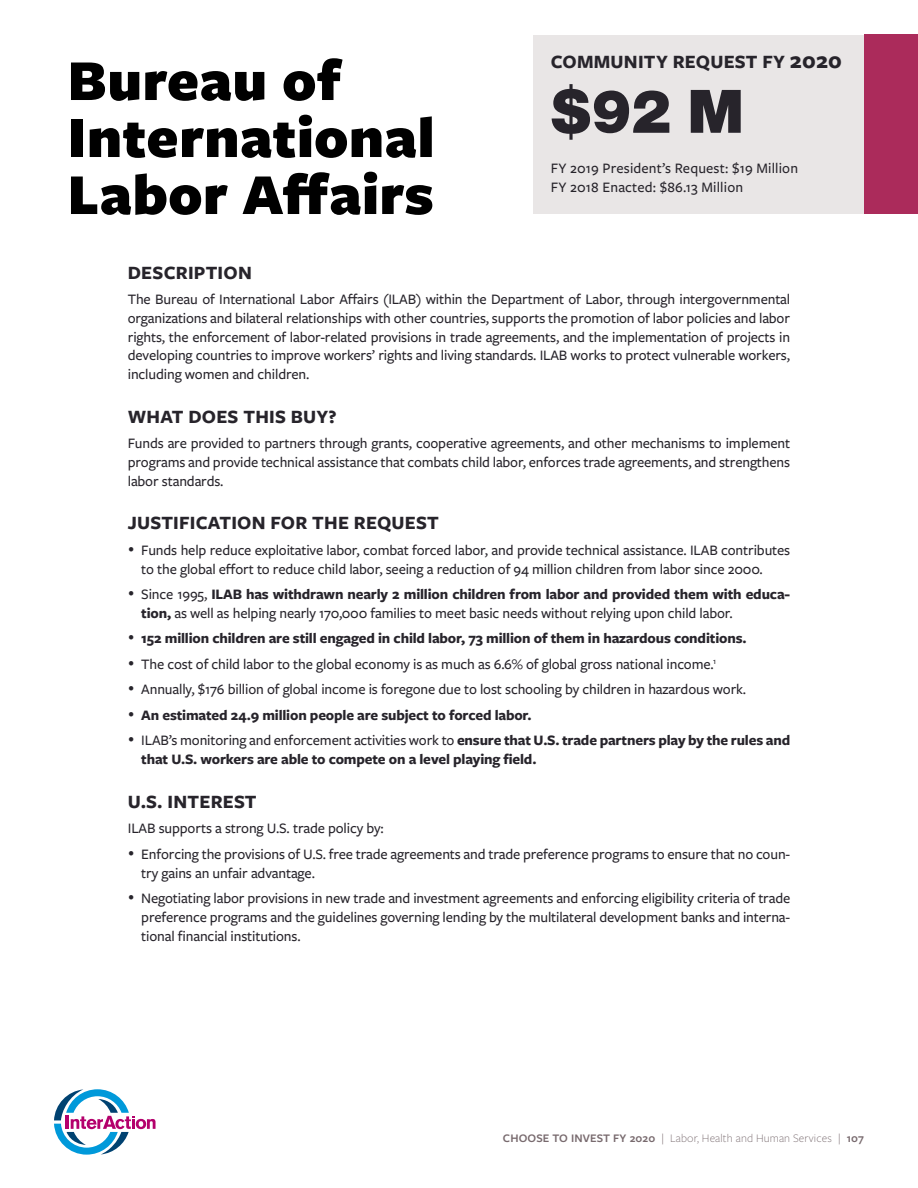
<style>
.page{position:relative;width:918px;height:1188px;background:#fff}
.page>*{position:absolute;margin:0;border:0;box-sizing:border-box;transform-origin:0 0}
.t1{font:900 60px/57px "Freight Sans Pro";letter-spacing:.005em;color:#000}
.t2{font:900 60px "Helvetica Neue LT Std";color:#27242b}
.t3{font:700 19.5px "Freight Sans Pro";letter-spacing:.01em;color:#27242b}
.t4{font:500 15px/18.8px "Freight Sans Pro";letter-spacing:-.01em;color:#27242b;text-align:justify}
.t5{font:700 15px/18.8px "Freight Sans Pro";letter-spacing:-.01em;color:#27242b}
.t6{font:500 15px/18.8px "Freight Sans Pro";letter-spacing:.01em;color:#27242b}
.t7{font:300 12px "Freight Sans Pro";letter-spacing:.01em;color:#786a6e}
.s1{font-size:24px}
.s2{font-weight:700}
.s3{font-weight:500}
.s4{font-weight:600}
</style>
<div class="page">
<div style="left:533px;top:35px;width:385px;height:179px;background:#e9e6e6"></div>
<div style="left:864px;top:34px;width:54px;height:180px;background:#ab2b5b"></div>
<svg style="left:54px;top:1089px;width:102px;height:66px"></svg>
<h1 class="t1" style="left:68px;top:50px;width:369px">Bureau of<br>International<br>Labor Affairs</h1>
<h2 class="t3" style="left:551px;top:48px;width:293px">COMMUNITY REQUEST FY <span class="s1">2020</span></h2>
<h1 class="t2" style="left:551px;top:76px;width:195px">$92 M</h1>
<p class="t6" style="left:551px;top:158px;width:249px">FY 2019 President’s Request: $19 Million<br>FY 2018 Enacted: $86.13 Million</p>
<h2 class="t3" style="left:128px;top:259px;width:126px">DESCRIPTION</h2>
<p class="t4" style="left:128px;top:289px;width:664px">The Bureau of International Labor Affairs (ILAB) within the Department of Labor, through intergovernmental organizations and bilateral relationships with other countries, supports the promotion of labor policies and labor rights, the enforcement of labor-related provisions in trade agreements, and the implementation of projects in developing countries to improve workers’ rights and living standards. ILAB works to protect vulnerable workers, including women and children.</p>
<h2 class="t3" style="left:128px;top:403px;width:210px">WHAT DOES THIS BUY?</h2>
<p class="t4" style="left:128px;top:433px;width:664px">Funds are provided to partners through grants, cooperative agreements, and other mechanisms to implement programs and provide technical assistance that combats child labor, enforces trade agreements, and strengthens labor standards.</p>
<h2 class="t3" style="left:128px;top:510px;width:312px">JUSTIFICATION FOR THE REQUEST</h2>
<p class="t4" style="left:141px;top:540px;width:650px;text-indent:-14px">• Funds help reduce exploitative labor, combat forced labor, and provide technical assistance. ILAB contributes to the global effort to reduce child labor, seeing a reduction of 94 million children from labor since 2000.</p>
<p class="t4" style="left:141px;top:584px;width:650px;text-indent:-14px">• Since 1995, <span class="s2">ILAB has withdrawn nearly 2 million children from labor and provided them with educa&shy;tion,</span> as well as helping nearly 170,000 families to meet basic needs without relying upon child labor.</p>
<p class="t5" style="left:128px;top:629px;width:620px">• 152 million children are still engaged in child labor, 73 million of them in hazardous conditions.</p>
<p class="t4" style="left:128px;top:654px;width:590px">• The cost of child labor to the global economy is as much as 6.6% of global gross national income.<sup>1</sup></p>
<p class="t4" style="left:128px;top:680px;width:620px">• Annually, $176 billion of global income is foregone due to lost schooling by children in hazardous work.</p>
<p class="t5" style="left:128px;top:705px;width:405px">• An estimated 24.9 million people are subject to forced labor.</p>
<p class="t5" style="left:141px;top:731px;width:650px;text-indent:-14px">• <span class="s3">ILAB’s monitoring and enforcement activities work to</span> ensure that U.S. trade partners play by the rules and that U.S. workers are able to compete on a level playing field.</p>
<h2 class="t3" style="left:128px;top:788px;width:130px">U.S. INTEREST</h2>
<p class="t4" style="left:128px;top:819px;width:258px">ILAB supports a strong U.S. trade policy by:</p>
<p class="t4" style="left:141px;top:844px;width:650px;text-indent:-14px">• Enforcing the provisions of U.S. free trade agreements and trade preference programs to ensure that no coun&shy;try gains an unfair advantage.</p>
<p class="t4" style="left:141px;top:888px;width:650px;text-indent:-14px">• Negotiating labor provisions in new trade and investment agreements and enforcing eligibility criteria of trade preference programs and the guidelines governing lending by the multilateral development banks and interna&shy;tional financial institutions.</p>
<p class="t7" style="left:503px;top:1130px;width:363px"><span class="s4">CHOOSE TO INVEST FY 2020</span> | Labor, Health and Human Services | <span class="s4">107</span></p>
</div>
